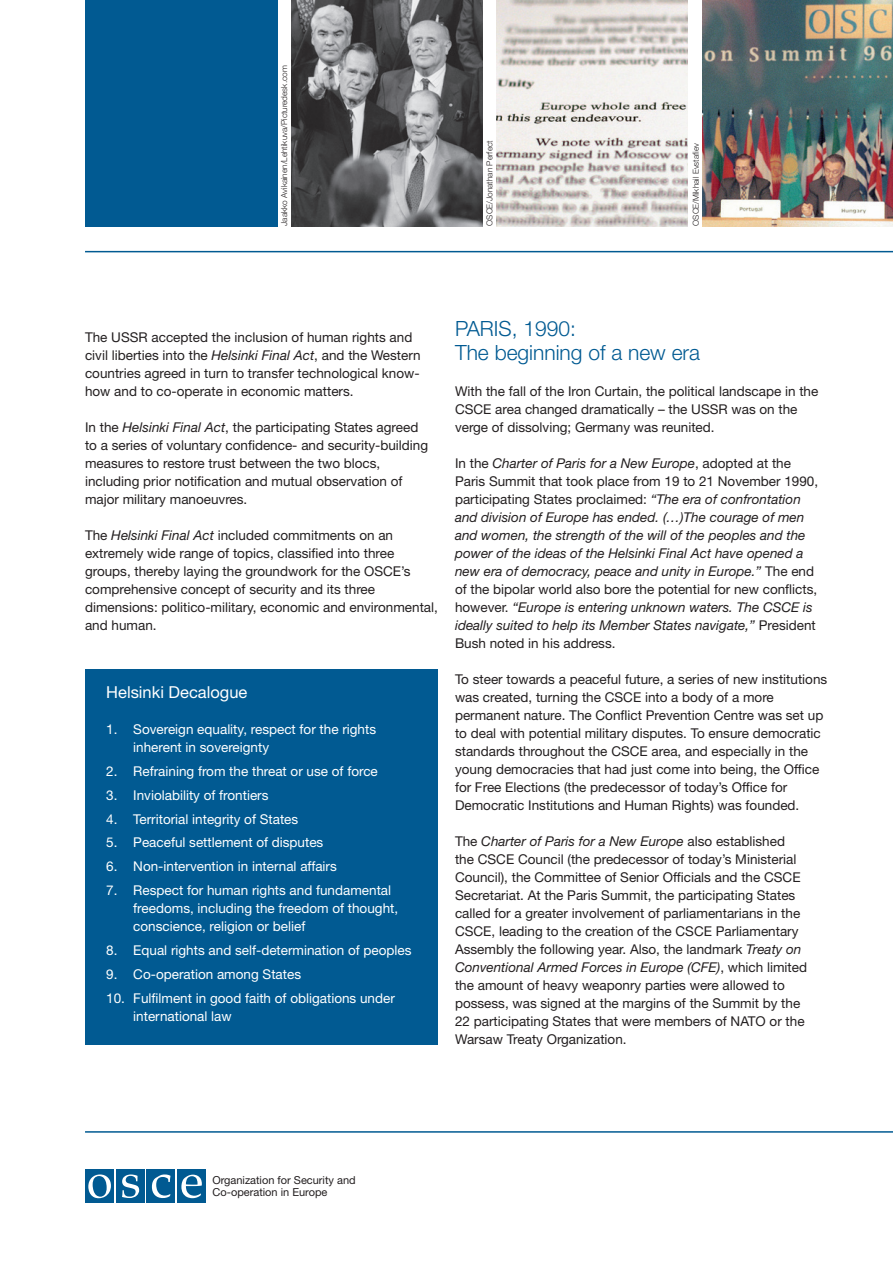
<style>
.page{position:relative;width:893px;height:1263px;background:#fff}
.page>*{position:absolute;margin:0;border:0;box-sizing:border-box;transform-origin:0 0}
.Subtitle{font:300 21px/24px "Helvetica Neue LT Std";color:#015a92}
.Brødtekst{font:16.5px "Helvetica Neue LT Std";color:#fff}
.Brødtekst-2{font:13.5px/18px "Helvetica Neue LT Std";color:#231f20}
.Brødtekst-3{font:italic 13.5px/18px "Helvetica Neue LT Std";color:#231f20}
.Brødtekst-4{font:13.5px/18px "Helvetica Neue LT Std";color:#fff}
.t1{font:10.95px/12.1px "Helvetica Neue LT Std";color:#231f20}
.t2{font:300 8.25px "Helvetica Neue LT Std";color:#231f20}
.s1{font-style:italic}
.s2{font-style:normal}
</style>
<div class="page">
<div style="left:177px;top:1169px;width:29px;height:34px;background:#015a92"></div>
<div style="left:146px;top:1169px;width:29px;height:34px;background:#015a92"></div>
<div style="left:116px;top:1169px;width:29px;height:34px;background:#015a92"></div>
<div style="left:85px;top:1169px;width:29px;height:34px;background:#015a92"></div>
<svg style="left:181px;top:1174px;width:21px;height:24px"></svg>
<svg style="left:152px;top:1174px;width:19px;height:24px"></svg>
<svg style="left:122px;top:1174px;width:17px;height:24px"></svg>
<svg style="left:88px;top:1174px;width:23px;height:24px"></svg>
<img style="left:702px;top:0;width:191px;height:226px">
<img style="left:497px;top:0;width:191px;height:226px">
<img style="left:291px;top:0;width:192px;height:226px">
<hr style="left:85px;top:1131px;width:808px;height:2px;background:#015a92">
<div style="left:85px;top:0;width:194px;height:226px;background:#015a92"></div>
<div style="left:85px;top:669px;width:353px;height:375px;background:#015a92"></div>
<div style="left:278px;top:0;width:13px;height:276px;background:#fff"></div>
<hr style="left:85px;top:251px;width:808px;height:1px;background:#015a92">
<p class="t2" style="left:279px;top:226px;width:162px;rotate:-90deg">Jaakko Avikainen/Lehtikuva/Picturedesk.com</p>
<p class="t2" style="left:485px;top:226px;width:87px;rotate:-90deg">OSCE/Jonathan Perfect</p>
<p class="t2" style="left:691px;top:226px;width:84px;rotate:-90deg">OSCE/Mikhail Evstafiev</p>
<p class="Brødtekst-2" style="left:85px;top:328px;width:337px">The USSR accepted the inclusion of human rights and civil liberties into the <span class="s1">Helsinki Final Act</span>, and the Western countries agreed in turn to transfer technological know&shy;how and to co-operate in economic matters.</p>
<p class="Brødtekst-2" style="left:85px;top:418px;width:345px">In the <span class="s1">Helsinki Final Act</span>, the participating States agreed to a series of voluntary confidence- and security-building measures to restore trust between the two blocs, including prior notification and mutual observation of major military manoeuvres.</p>
<p class="Brødtekst-2" style="left:85px;top:526px;width:354px">The <span class="s1">Helsinki Final Act</span> included commitments on an extremely wide range of topics, classified into three groups, thereby laying the groundwork for the OSCE’s comprehensive concept of security and its three dimensions: politico-military, economic and environmental, and human.</p>
<p class="Brødtekst" style="left:106px;top:682px;width:143px">Helsinki Decalogue</p>
<p class="Brødtekst-4" style="left:133px;top:720px;width:244px;text-indent:-27px">1. Sovereign equality, respect for the rights inherent in sovereignty</p>
<p class="Brødtekst-4" style="left:106px;top:762px;width:273px">2. Refraining from the threat or use of force</p>
<p class="Brødtekst-4" style="left:106px;top:785px;width:164px">3. Inviolability of frontiers</p>
<p class="Brødtekst-4" style="left:106px;top:809px;width:193px">4. Territorial integrity of States</p>
<p class="Brødtekst-4" style="left:106px;top:833px;width:219px">5. Peaceful settlement of disputes</p>
<p class="Brødtekst-4" style="left:106px;top:857px;width:232px">6. Non-intervention in internal affairs</p>
<p class="Brødtekst-4" style="left:133px;top:881px;width:266px;text-indent:-27px">7. Respect for human rights and fundamental freedoms, including the freedom of thought, conscience, religion or belief</p>
<p class="Brødtekst-4" style="left:106px;top:941px;width:307px">8. Equal rights and self-determination of peoples</p>
<p class="Brødtekst-4" style="left:106px;top:965px;width:196px">9. Co-operation among States</p>
<p class="Brødtekst-4" style="left:133px;top:989px;width:263px;text-indent:-27px">10. Fulfilment in good faith of obligations under international law</p>
<p class="Subtitle" style="left:455px;top:316px;width:247px">PARIS, 1990:<br>The beginning of a new era</p>
<p class="Brødtekst-2" style="left:455px;top:382px;width:365px">With the fall of the Iron Curtain, the political landscape in the<br>CSCE area changed dramatically – the USSR was on the verge of dissolving; Germany was reunited.</p>
<p class="Brødtekst-3" style="left:455px;top:454px;width:365px"><span class="s2">In the</span> Charter of Paris for a New Europe<span class="s2">, adopted at the Paris Summit that took place from 19 to 21 November 1990, participating States proclaimed:</span> “The era of confrontation and division of Europe has ended. (…)The courage of men and women, the strength of the will of the peoples and the power of the ideas of the Helsinki Final Act have opened a new era of democracy, peace and unity in Europe.” <span class="s2">The end of the bipolar world also bore the potential for new conflicts, however.</span> “Europe is entering unknown waters. The CSCE is ideally suited to help its Member States navigate,” <span class="s2">President Bush noted in his address.</span></p>
<p class="Brødtekst-2" style="left:455px;top:670px;width:374px">To steer towards a peaceful future, a series of new institutions was created, turning the CSCE into a body of a more permanent nature. The Conflict Prevention Centre was set up to deal with potential military disputes. To ensure democratic standards throughout the CSCE area, and especially in the young democracies that had just come into being, the Office for Free Elections (the predecessor of today’s Office for Democratic Institutions and Human Rights) was founded.</p>
<p class="Brødtekst-2" style="left:455px;top:832px;width:354px">The <span class="s1">Charter of Paris for a New Europe</span> also established the CSCE Council (the predecessor of today’s Ministerial Council), the Committee of Senior Officials and the CSCE Secretariat. At the Paris Summit, the participating States called for a greater involvement of parliamentarians in the CSCE, leading to the creation of the CSCE Parliamentary Assembly the following year. Also, the landmark <span class="s1">Treaty on Conventional Armed Forces in Europe (CFE)</span>, which limited the amount of heavy weaponry parties were allowed to possess, was signed at the margins of the Summit by the 22 participating States that were members of NATO or the Warsaw Treaty Organization.</p>
<p class="t1" style="left:212px;top:1173px;width:145px">Organization for Security and<br>Co-operation in Europe</p>
</div>
